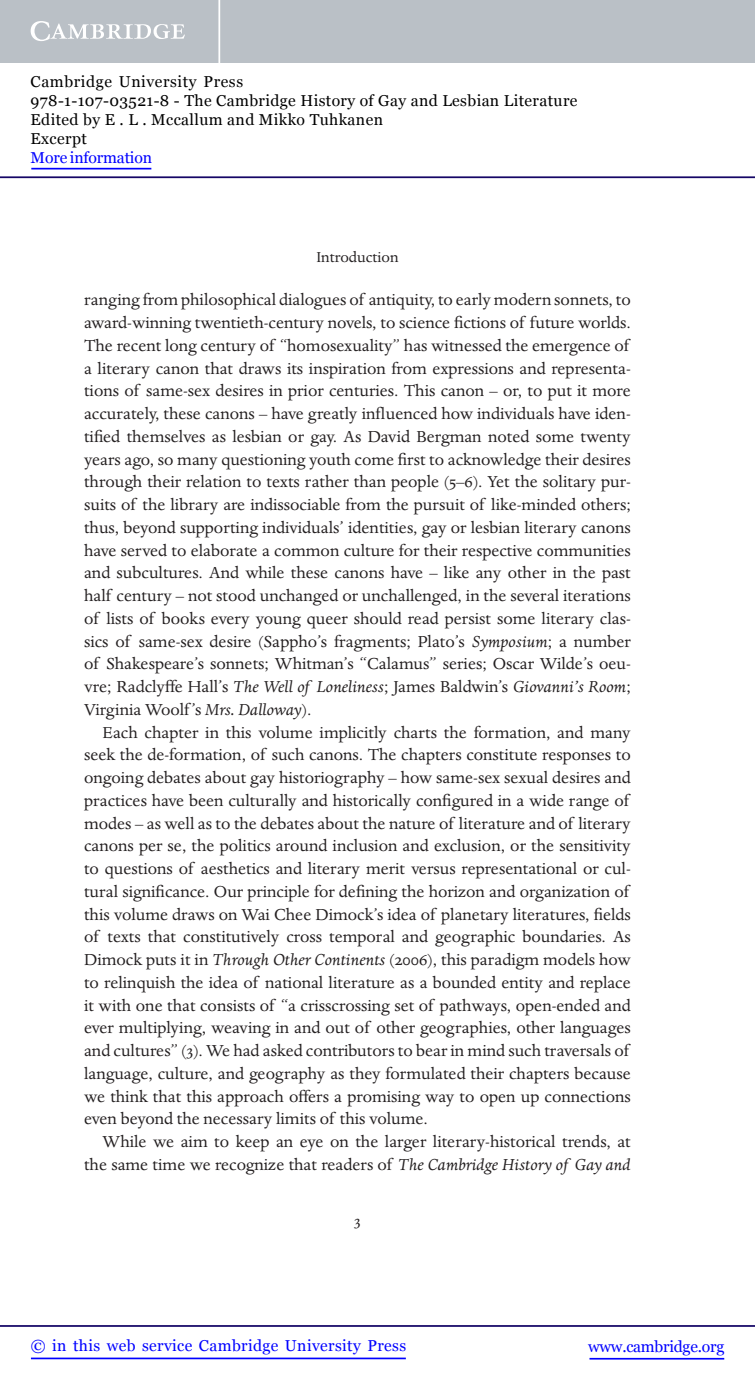
<style>
.page{position:relative;width:755px;height:1385px;background:#fff}
.page>*{position:absolute;margin:0;border:0;box-sizing:border-box;transform-origin:0 0}
.t1{font:18.38px/22.8px "Dante MT Std";color:#231f20;text-align:justify}
.t2{font:17.5px "Dante MT Std";color:#231f20}
.t3{font:16.62px "Dante MT Std";color:#231f20}
.t4{font:15.75px/18.9px "Georgia";letter-spacing:.025em;color:#000}
.t5{font:15.75px "Georgia";letter-spacing:.025em;color:#00f}
.t6{font:15.75px "Georgia";letter-spacing:-.015em;color:#00f}
.t7{font:15.75px "Georgia";letter-spacing:-.01em;color:#00f}
.s1{font-style:italic}
</style>
<div class="page">
<hr style="left:589px;top:1358px;width:134px;height:1px;background:#00f">
<hr style="left:0;top:1325px;width:754px;height:2px;background:#150666">
<hr style="left:31px;top:1357px;width:374px;height:2px;background:#00f">
<div style="left:0;top:0;width:754px;height:63px;background:#bac0c6"></div>
<svg style="left:31px;top:21px;width:154px;height:20px"></svg>
<hr style="left:218px;top:0;width:2px;height:63px;background:#fff">
<hr style="left:0;top:176px;width:754px;height:2px;background:#150666">
<hr style="left:31px;top:168px;width:120px;height:1px;background:#00f">
<p class="t4" style="left:31px;top:73px;width:548px">Cambridge University Press<br>978-1-107-03521-8 - The Cambridge History of Gay and Lesbian Literature Edited by E . L . Mccallum and Mikko Tuhkanen<br>Excerpt</p>
<p class="t7" style="left:31px;top:148px;width:123px">More information</p>
<p class="t3" style="left:316px;top:251px;width:84px">Introduction</p>
<p class="t1" style="left:84px;top:290px;width:548px">ranging from philosophical dialogues of antiquity, to early modern sonnets, to award-winning twentieth-century novels, to science fictions of future worlds.<br>The recent long century of “homosexuality” has witnessed the emergence of a literary canon that draws its inspiration from expressions and representa&shy;tions of same-sex desires in prior centuries. This canon – or, to put it more accurately, these canons – have greatly influenced how individuals have iden&shy;tified themselves as lesbian or gay. As David Bergman noted some twenty years ago, so many questioning youth come first to acknowledge their desires through their relation to texts rather than people (5–6). Yet the solitary pur&shy;suits of the library are indissociable from the pursuit of like-minded others; thus, beyond supporting individuals’ identities, gay or lesbian literary canons have served to elaborate a common culture for their respective communities and subcultures. And while these canons have – like any other in the past half century – not stood unchanged or unchallenged, in the several iterations of lists of books every young queer should read persist some literary clas&shy;sics of same-sex desire (Sappho’s fragments; Plato’s <span class="s1">Symposium</span> ; a number of Shakespeare’s sonnets; Whitman’s “Calamus” series; Oscar Wilde’s oeu&shy;vre; Radclyffe Hall’s <span class="s1">The Well of Loneliness</span> ; James Baldwin’s <span class="s1">Giovanni’s Room</span> ; Virginia Woolf’s <span class="s1">Mrs. Dalloway</span> ).</p>
<p class="t1" style="left:84px;top:722px;width:548px;text-indent:18px">Each chapter in this volume implicitly charts the formation, and many seek the de-formation, of such canons. The chapters constitute responses to ongoing debates about gay historiography – how same-sex sexual desires and practices have been culturally and historically configured in a wide range of modes – as well as to the debates about the nature of literature and of literary canons per se, the politics around inclusion and exclusion, or the sensitivity to questions of aesthetics and literary merit versus representational or cul&shy;tural significance. Our principle for defining the horizon and organization of this volume draws on Wai Chee Dimock’s idea of planetary literatures, fields of texts that constitutively cross temporal and geographic boundaries. As Dimock puts it in <span class="s1">Through Other Continents</span> (2006), this paradigm models how to relinquish the idea of national literature as a bounded entity and replace it with one that consists of “a crisscrossing set of pathways, open-ended and ever multiplying, weaving in and out of other geographies, other languages and cultures” (3) . We had asked contributors to bear in mind such traversals of language, culture, and geography as they formulated their chapters because we think that this approach offers a promising way to open up connections even beyond the necessary limits of this volume.</p>
<p class="t1" style="left:84px;top:1132px;width:548px;text-align:right">While we aim to keep an eye on the larger literary-historical trends, at the same time we recognize that readers of <span class="s1">The Cambridge History of Gay and</span></p>
<p class="t2" style="left:354px;top:1214px;width:8px">3</p>
<p class="t5" style="left:31px;top:1336px;width:376px">© in this web service Cambridge University Press</p>
<p class="t6" style="left:587px;top:1336px;width:137px">www.cambridge.org</p>
</div>
